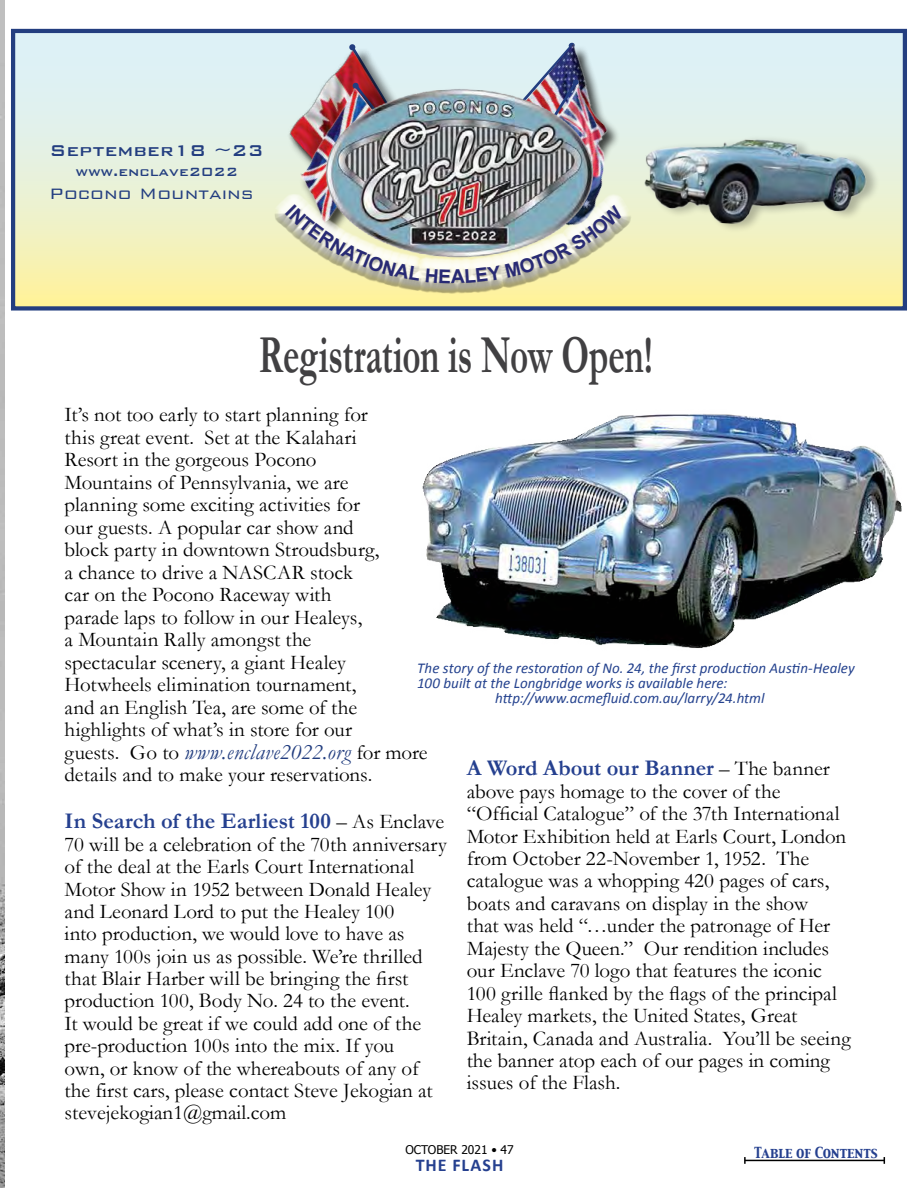
<style>
.page{position:relative;width:918px;height:1188px;background:#fff}
.page>*{position:absolute;margin:0;border:0;box-sizing:border-box;transform-origin:0 0}
.t1{font:700 53.85px "Garamond";letter-spacing:-.01em;color:#414042;scale:.65 1}
.t2{font:700 22.5px "Garamond";letter-spacing:-.005em;color:#25408f}
.t3{font:italic 22.5px "Garamond";letter-spacing:.02em;color:#233e80}
.t4{font:21px/22.5px "Garamond";color:#000}
.t5{font:500 21px "Bank Gothic";color:#233e80}
.t6{font:300 20.1px "Bank Gothic";color:#233e80}
.t7{font:700 18px "Calibri";letter-spacing:.05em;color:#25408f}
.t8{font:500 15.9px "Bank Gothic";color:#233e80}
.t9{font:italic 15px "Calibri";color:#24428e}
.t10{font:13.5px "Capitals";letter-spacing:.005em;color:#25408f;scale:.93 1}
.t11{font:12px "Tahoma";color:#000}
.s1{font-style:normal;font-size:21px;color:#000}
.s2{font-weight:400;font-size:21px;color:#000}
</style>
<div class="page">
<hr style="left:745px;top:1160px;width:139px;height:1px;background:#000">
<svg style="left:744px;top:1157px;width:2px;height:7px"></svg>
<img style="left:0;top:0;width:4px;height:1188px">
<svg style="left:16px;top:34px;width:886px;height:272px;background:#eaf1d4"></svg>
<div style="left:11px;top:29px;width:896px;height:282px;border:4px solid #233e80"></div>
<img style="left:253px;top:47px;width:21px;height:139px">
<img style="left:261px;top:88px;width:13px;height:142px">
<img style="left:501px;top:40px;width:152px;height:91px">
<img style="left:634px;top:76px;width:15px;height:172px">
<div style="left:644px;top:135px;width:236px;height:98px;background:#000;opacity:.26"></div>
<img style="left:642px;top:131px;width:228px;height:100px">
<img style="left:422px;top:414px;width:480px;height:234px">
<img style="left:274px;top:42px;width:360px;height:258px">
<p class="t5" style="left:50px;top:134px;width:216px">September18 ~23</p>
<p class="t8" style="left:75px;top:159px;width:164px">www.enclave2022</p>
<p class="t6" style="left:49px;top:178px;width:206px">Pocono Mountains</p>
<p class="t1" style="left:259px;top:323px;width:607px">Registration is Now Open!</p>
<p class="t4" style="left:65px;top:403px;width:316px">It’s not too early to start planning for this great event. Set at the Kalahari Resort in the gorgeous Pocono Mountains of Pennsylvania, we are planning some exciting activities for our guests. A popular car show and block party in downtown Stroudsburg, a chance to drive a NASCAR stock car on the Pocono Raceway with parade laps to follow in our Healeys,<br>a Mountain Rally amongst the spectacular scenery, a giant Healey Hotwheels elimination tournament, and an English Tea, are some of the highlights of what’s in store for our</p>
<p class="t3" style="left:65px;top:738px;width:365px"><span class="s1">guests. Go to</span> www.enclave2022.org <span class="s1">for more</span></p>
<p class="t4" style="left:65px;top:763px;width:309px">details and to make your reservations.</p>
<p class="t2" style="left:65px;top:807px;width:381px">In Search of the Earliest 100 <span class="s2">– As Enclave</span></p>
<p class="t4" style="left:65px;top:833px;width:384px">70 will be a celebration of the 70th anniversary of the deal at the Earls Court International Motor Show in 1952 between Donald Healey and Leonard Lord to put the Healey 100<br>into production, we would love to have as many 100s join us as possible. We’re thrilled that Blair Harber will be bringing the first production 100, Body No. 24 to the event.<br>It would be great if we could add one of the pre-production 100s into the mix. If you<br>own, or know of the whereabouts of any of the first cars, please contact Steve Jekogian at stevejekogian1@gmail.com</p>
<p class="t9" style="left:417px;top:658px;width:439px">The story of the restoration of No. 24, the first production Austin-Healey</p>
<p class="t9" style="left:417px;top:673px;width:312px">100 built at the Longbridge works is available here:</p>
<p class="t9" style="left:495px;top:688px;width:271px">http://www.acmefluid.com.au/larry/24.html</p>
<p class="t2" style="left:467px;top:754px;width:365px">A Word About our Banner <span class="s2">– The banner</span></p>
<p class="t4" style="left:467px;top:780px;width:386px">above pays homage to the cover of the “Official Catalogue” of the 37th International Motor Exhibition held at Earls Court, London from October 22-November 1, 1952. The catalogue was a whopping 420 pages of cars, boats and caravans on display in the show<br>that was held “…under the patronage of Her Majesty the Queen.” Our rendition includes our Enclave 70 logo that features the iconic 100 grille flanked by the flags of the principal Healey markets, the United States, Great Britain, Canada and Australia. You’ll be seeing the banner atop each of our pages in coming issues of the Flash.</p>
<p class="t11" style="left:405px;top:1142px;width:110px">OCTOBER 2021 • 47</p>
<p class="t7" style="left:416px;top:1153px;width:89px">THE FLASH</p>
<p class="t10" style="left:755px;top:1143px;width:134px">Table of Contents</p>
</div>
